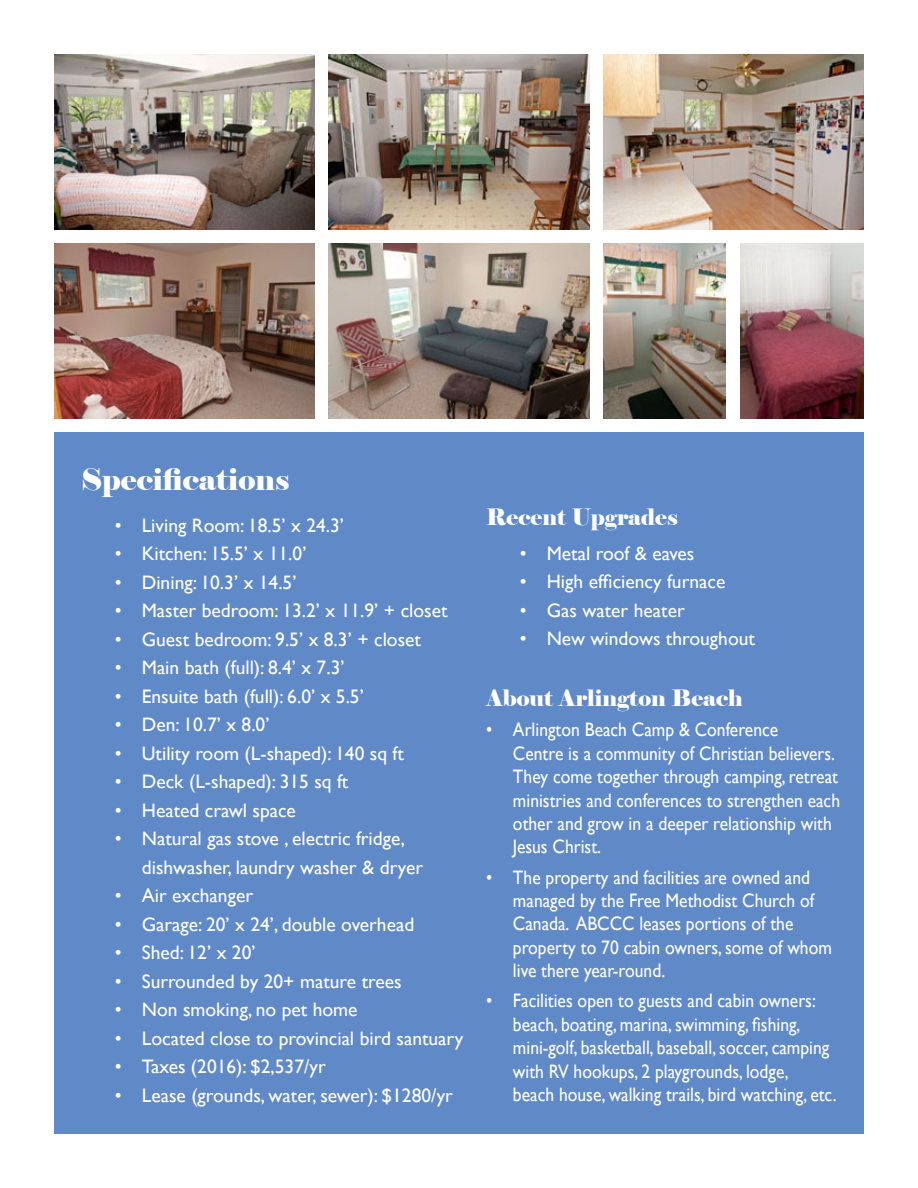
<style>
.page{position:relative;width:918px;height:1188px;background:#fff}
.page>*{position:absolute;margin:0;border:0;box-sizing:border-box;transform-origin:0 0}
.t1{font:30px "Elephant";color:#fff}
.t2{font:22.5px "Elephant";color:#fff}
.t3{font:19.5px/28.5px "Gill Sans";color:#fff}
.t4{font:19.5px/23.4px "Gill Sans";color:#fff;scale:.9 1}
</style>
<div class="page">
<div style="left:54px;top:432px;width:810px;height:702px;background:#5f89c7"></div>
<img style="left:54px;top:54px;width:261px;height:176px">
<img style="left:54px;top:243px;width:261px;height:175px">
<img style="left:328px;top:54px;width:262px;height:176px">
<img style="left:603px;top:54px;width:261px;height:176px">
<img style="left:328px;top:243px;width:262px;height:175px">
<img style="left:604px;top:243px;width:122px;height:175px">
<img style="left:740px;top:243px;width:124px;height:175px">
<h1 class="t1" style="left:81px;top:460px;width:210px">Specifications</h1>
<p class="t3" style="left:115px;top:511px;width:231px">• Living Room: 18.5’ x 24.3’</p>
<p class="t3" style="left:115px;top:540px;width:193px">• Kitchen: 15.5’ x 11.0’</p>
<p class="t3" style="left:115px;top:568px;width:183px">• Dining: 10.3’ x 14.5’</p>
<p class="t3" style="left:115px;top:597px;width:334px">• Master bedroom: 13.2’ x 11.9’ + closet</p>
<p class="t3" style="left:115px;top:625px;width:308px">• Guest bedroom: 9.5’ x 8.3’ + closet</p>
<p class="t3" style="left:115px;top:654px;width:231px">• Main bath (full): 8.4’ x 7.3’</p>
<p class="t3" style="left:115px;top:682px;width:251px">• Ensuite bath (full): 6.0’ x 5.5’</p>
<p class="t3" style="left:115px;top:711px;width:156px">• Den: 10.7’ x 8.0’</p>
<p class="t3" style="left:115px;top:739px;width:291px">• Utility room (L-shaped): 140 sq ft</p>
<p class="t3" style="left:115px;top:768px;width:235px">• Deck (L-shaped): 315 sq ft</p>
<p class="t3" style="left:115px;top:796px;width:183px">• Heated crawl space</p>
<p class="t3" style="left:142px;top:825px;width:283px;text-indent:-27px">• Natural gas stove , electric fridge, dishwasher, laundry washer &amp; dryer</p>
<p class="t3" style="left:115px;top:882px;width:140px">• Air exchanger</p>
<p class="t3" style="left:115px;top:910px;width:301px">• Garage: 20’ x 24’, double overhead</p>
<p class="t3" style="left:115px;top:939px;width:142px">• Shed: 12’ x 20’</p>
<p class="t3" style="left:115px;top:967px;width:288px">• Surrounded by 20+ mature trees</p>
<p class="t3" style="left:115px;top:996px;width:244px">• Non smoking, no pet home</p>
<p class="t3" style="left:115px;top:1024px;width:350px">• Located close to provincial bird santuary</p>
<p class="t3" style="left:115px;top:1053px;width:213px">• Taxes (2016): $2,537/yr</p>
<p class="t3" style="left:115px;top:1082px;width:340px">• Lease (grounds, water, sewer): $1280/yr</p>
<p class="t2" style="left:486px;top:502px;width:193px">Recent Upgrades</p>
<p class="t3" style="left:520px;top:539px;width:176px">• Metal roof &amp; eaves</p>
<p class="t3" style="left:520px;top:568px;width:207px">• High efficiency furnace</p>
<p class="t3" style="left:520px;top:596px;width:166px">• Gas water heater</p>
<p class="t3" style="left:520px;top:625px;width:237px">• New windows throughout</p>
<p class="t2" style="left:486px;top:684px;width:258px">About Arlington Beach</p>
<p class="t4" style="left:513px;top:719px;width:365px;text-indent:-27px">• Arlington Beach Camp &amp; Conference<br>Centre is a community of Christian believers.<br>They come together through camping, retreat ministries and conferences to strengthen each other and grow in a deeper relationship with Jesus Christ.</p>
<p class="t4" style="left:513px;top:866px;width:356px;text-indent:-27px">• The property and facilities are owned and managed by the Free Methodist Church of Canada. ABCCC leases portions of the property to 70 cabin owners, some of whom live there year-round.</p>
<p class="t4" style="left:513px;top:989px;width:361px;text-indent:-27px">• Facilities open to guests and cabin owners: beach, boating, marina, swimming, fishing, mini-golf, basketball, baseball, soccer, camping with RV hookups, 2 playgrounds, lodge,<br>beach house, walking trails, bird watching, etc.</p>
</div>
